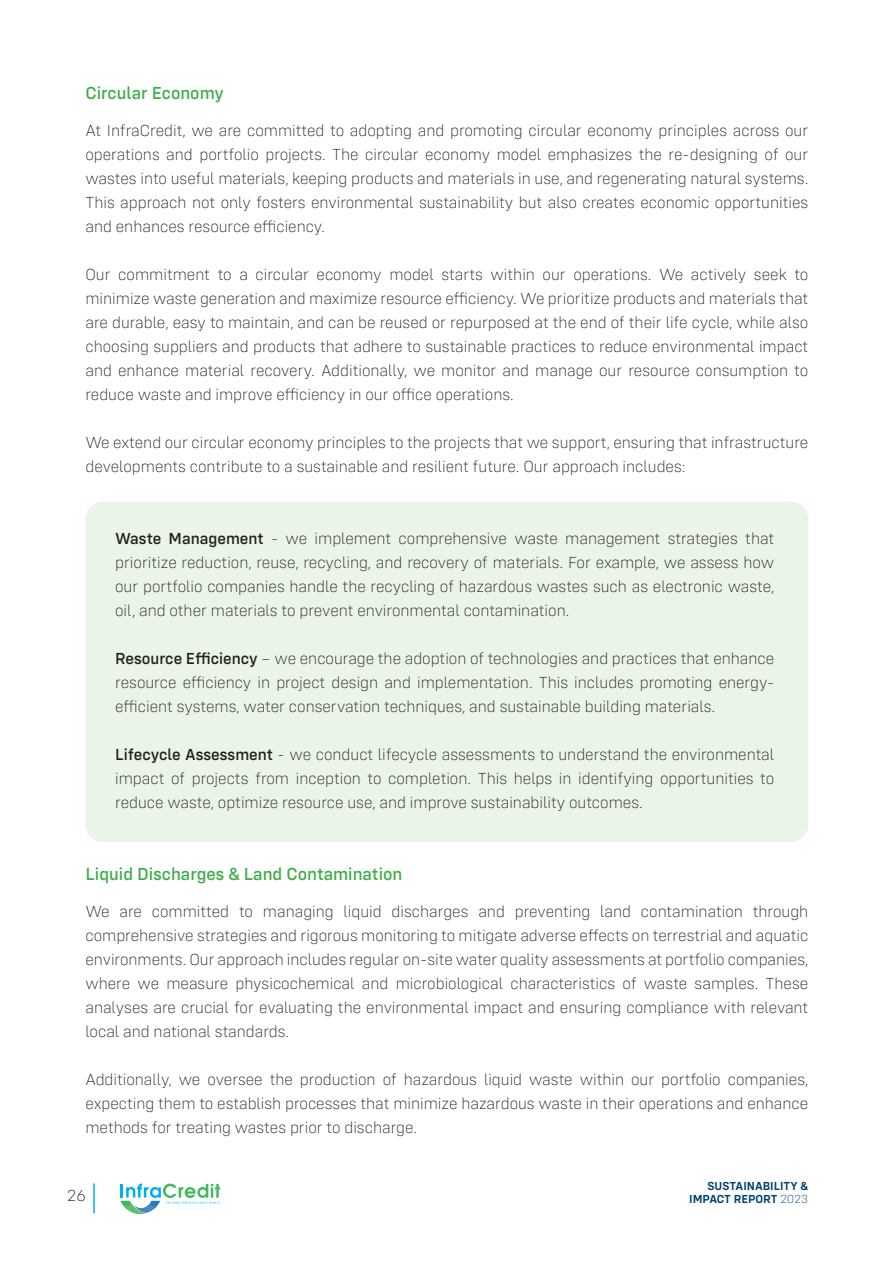
<style>
.page{position:relative;width:893px;height:1263px;background:#fff}
.page>*{position:absolute;margin:0;border:0;box-sizing:border-box;transform-origin:0 0}
.Smaller_HD{font:500 18px "Config";color:#40ae49}
.t1{font:200 16.5px/24px "Config";color:#231f20;text-align:justify}
.t2{font:200 16.5px "Config Alt";color:#231f20}
.t3{font:600 12px/13.5px "Config";color:#00406d;text-align:right}
.s1{font-weight:500}
.s2{font-weight:200}
</style>
<div class="page">
<hr style="left:93px;top:1183px;width:2px;height:30px;background:#00aeef">
<svg style="left:120px;top:1183px;width:100px;height:31px"></svg>
<div style="left:85px;top:502px;width:723px;height:340px;background:#eaf4e7;border-radius:17px"></div>
<p class="Smaller_HD" style="left:85px;top:82px;width:140px">Circular Economy</p>
<p class="t1" style="left:85px;top:118px;width:724px">At InfraCredit, we are committed to adopting and promoting circular economy principles across our operations and portfolio projects. The circular economy model emphasizes the re-designing of our wastes into useful materials, keeping products and materials in use, and regenerating natural systems.<br>This approach not only fosters environmental sustainability but also creates economic opportunities and enhances resource efficiency.</p>
<p class="t1" style="left:85px;top:262px;width:724px">Our commitment to a circular economy model starts within our operations. We actively seek to minimize waste generation and maximize resource efficiency. We prioritize products and materials that are durable, easy to maintain, and can be reused or repurposed at the end of their life cycle, while also choosing suppliers and products that adhere to sustainable practices to reduce environmental impact and enhance material recovery. Additionally, we monitor and manage our resource consumption to reduce waste and improve efficiency in our office operations.</p>
<p class="t1" style="left:85px;top:430px;width:724px">We extend our circular economy principles to the projects that we support, ensuring that infrastructure developments contribute to a sustainable and resilient future. Our approach includes:</p>
<p class="t1" style="left:115px;top:526px;width:661px"><span class="s1">Waste Management</span> - we implement comprehensive waste management strategies that prioritize reduction, reuse, recycling, and recovery of materials. For example, we assess how our portfolio companies handle the recycling of hazardous wastes such as electronic waste, oil, and other materials to prevent environmental contamination.</p>
<p class="t1" style="left:115px;top:646px;width:661px"><span class="s1">Resource Efficiency</span> – we encourage the adoption of technologies and practices that enhance resource efficiency in project design and implementation. This includes promoting energy&shy;efficient systems, water conservation techniques, and sustainable building materials.</p>
<p class="t1" style="left:115px;top:742px;width:661px"><span class="s1">Lifecycle Assessment</span> - we conduct lifecycle assessments to understand the environmental impact of projects from inception to completion. This helps in identifying opportunities to reduce waste, optimize resource use, and improve sustainability outcomes.</p>
<p class="Smaller_HD" style="left:85px;top:863px;width:318px">Liquid Discharges &amp; Land Contamination</p>
<p class="t1" style="left:85px;top:899px;width:724px">We are committed to managing liquid discharges and preventing land contamination through comprehensive strategies and rigorous monitoring to mitigate adverse effects on terrestrial and aquatic environments. Our approach includes regular on-site water quality assessments at portfolio companies, where we measure physicochemical and microbiological characteristics of waste samples. These analyses are crucial for evaluating the environmental impact and ensuring compliance with relevant local and national standards.</p>
<p class="t1" style="left:85px;top:1067px;width:724px">Additionally, we oversee the production of hazardous liquid waste within our portfolio companies, expecting them to establish processes that minimize hazardous waste in their operations and enhance methods for treating wastes prior to discharge.</p>
<p class="t2" style="left:67px;top:1186px;width:20px">26</p>
<p class="t3" style="left:689px;top:1178px;width:120px">SUSTAINABILITY &amp;<br>IMPACT REPORT <span class="s2">2023</span></p>
</div>
